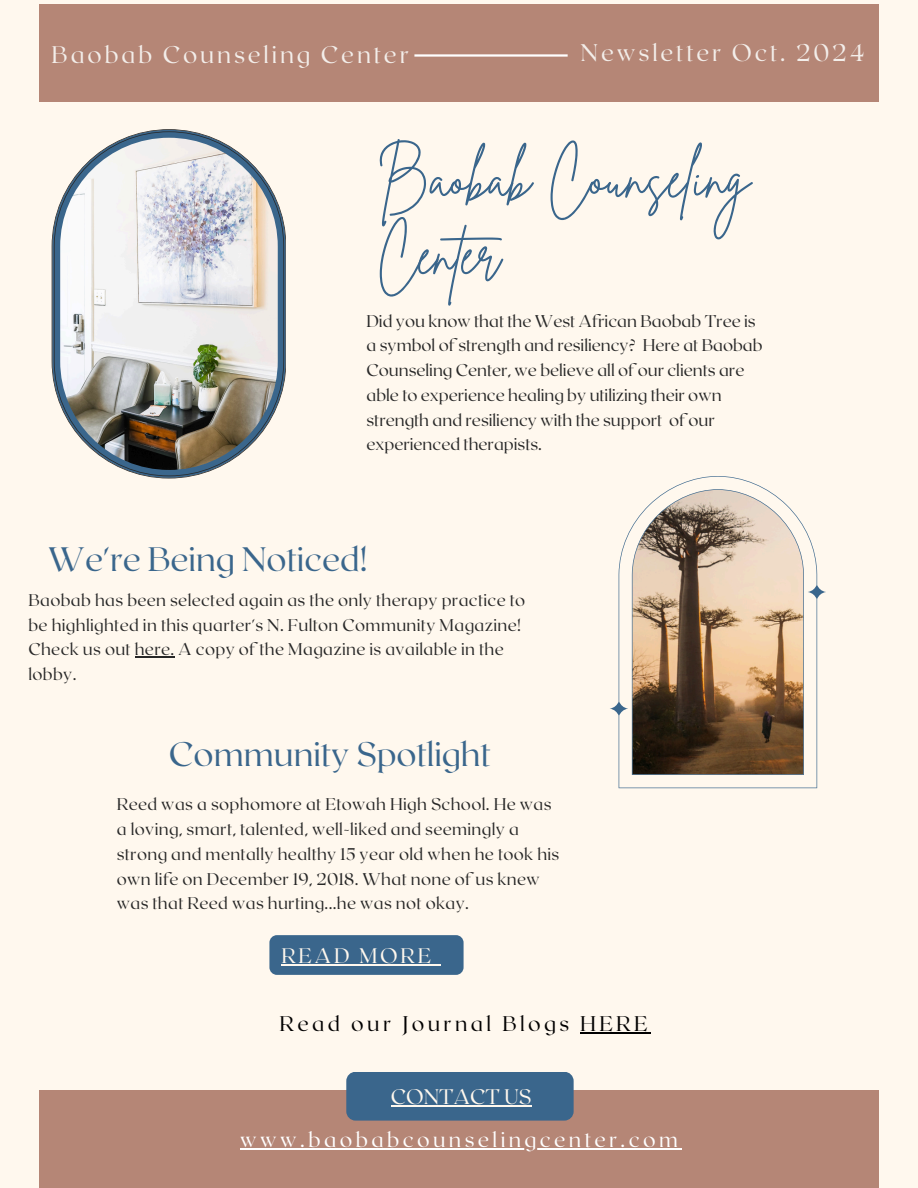
<style>
.page{position:relative;width:918px;height:1188px;background:#fff8ee}
.page>*{position:absolute;margin:0;border:0;box-sizing:border-box;transform-origin:0 0}
.t1{font:55.05px/76.5px "Brittany Signature";color:#3a668c}
.t2{font:300 33.9px "Roxborough CF";color:#3a668c}
.t3{font:300 24px "Roxborough CF";letter-spacing:.12em;color:#f3eeea}
.t4{font:300 21.15px "Roxborough CF";letter-spacing:.16em;color:#fff}
.t5{font:300 21.15px "Roxborough CF";letter-spacing:.16em;color:#000}
.t6{font:300 21px "Roxborough CF";color:#fff8ee}
.t7{font:300 21px "Roxborough CF";letter-spacing:.135em;color:#fff8ee}
.t8{font:300 16.95px/24.8px "Roxborough CF";letter-spacing:.02em;color:#272727}
.t9{font:300 16.95px/24.8px "Roxborough CF";color:#272727}
</style>
<div class="page">
<img style="left:52px;top:129px;width:234px;height:349px">
<div style="left:39px;top:5px;width:840px;height:97px;background:#b58676"></div>
<div style="left:39px;top:1090px;width:840px;height:98px;background:#b58676"></div>
<hr style="left:414px;top:54px;width:154px;height:3px;background:#fff">
<div style="left:269px;top:935px;width:195px;height:40px;background:#3a668c;border-radius:7px"></div>
<svg style="left:610px;top:476px;width:216px;height:312px"></svg>
<div style="left:346px;top:1072px;width:228px;height:49px;background:#3a668c;border-radius:9px"></div>
<hr style="left:281px;top:964px;width:153px;height:1px;background:#fff8ee">
<hr style="left:240px;top:1148px;width:441px;height:1px;background:#fff">
<hr style="left:391px;top:1105px;width:141px;height:1px;background:#fff8ee">
<hr style="left:135px;top:657px;width:40px;height:1px;background:#272727">
<hr style="left:580px;top:1032px;width:71px;height:1px;background:#000">
<p class="t3" style="left:52px;top:39px;width:359px">Baobab Counseling Center</p>
<h1 class="t3" style="left:581px;top:37px;width:285px">Newsletter Oct. 2024</h1>
<p class="t1" style="left:377px;top:141px;width:375px">Baobab Counseling<br>Center</p>
<h2 class="t9" style="left:367px;top:307px;width:398px">Did you know that the West African Baobab Tree is a symbol of strength and resiliency? Here at Baobab Counseling Center, we believe all of our clients are able to experience healing by utilizing their own strength and resiliency with the support of our experienced therapists.</h2>
<p class="t2" style="left:48px;top:537px;width:320px">We're Being Noticed!</p>
<h4 class="t8" style="left:28px;top:587px;width:498px">Baobab has been selected again as the only therapy practice to be highlighted in this quarter's N. Fulton Community Magazine!<br>Check us out here. A copy of the Magazine is available in the lobby.</h4>
<h2 class="t2" style="left:169px;top:732px;width:323px">Community Spotlight</h2>
<p class="t8" style="left:117px;top:791px;width:444px">Reed was a sophomore at Etowah High School. He was a loving, smart, talented, well-liked and seemingly a strong and mentally healthy 15 year old when he took his own life on December 19, 2018. What none of us knew was that Reed was hurting...he was not okay.</p>
<p class="t7" style="left:281px;top:942px;width:151px">READ MORE</p>
<p class="t5" style="left:280px;top:1010px;width:369px">Read our Journal Blogs HERE</p>
<h4 class="t6" style="left:391px;top:1083px;width:142px">CONTACT US</h4>
<p class="t4" style="left:240px;top:1126px;width:439px">www.baobabcounselingcenter.com</p>
</div>
